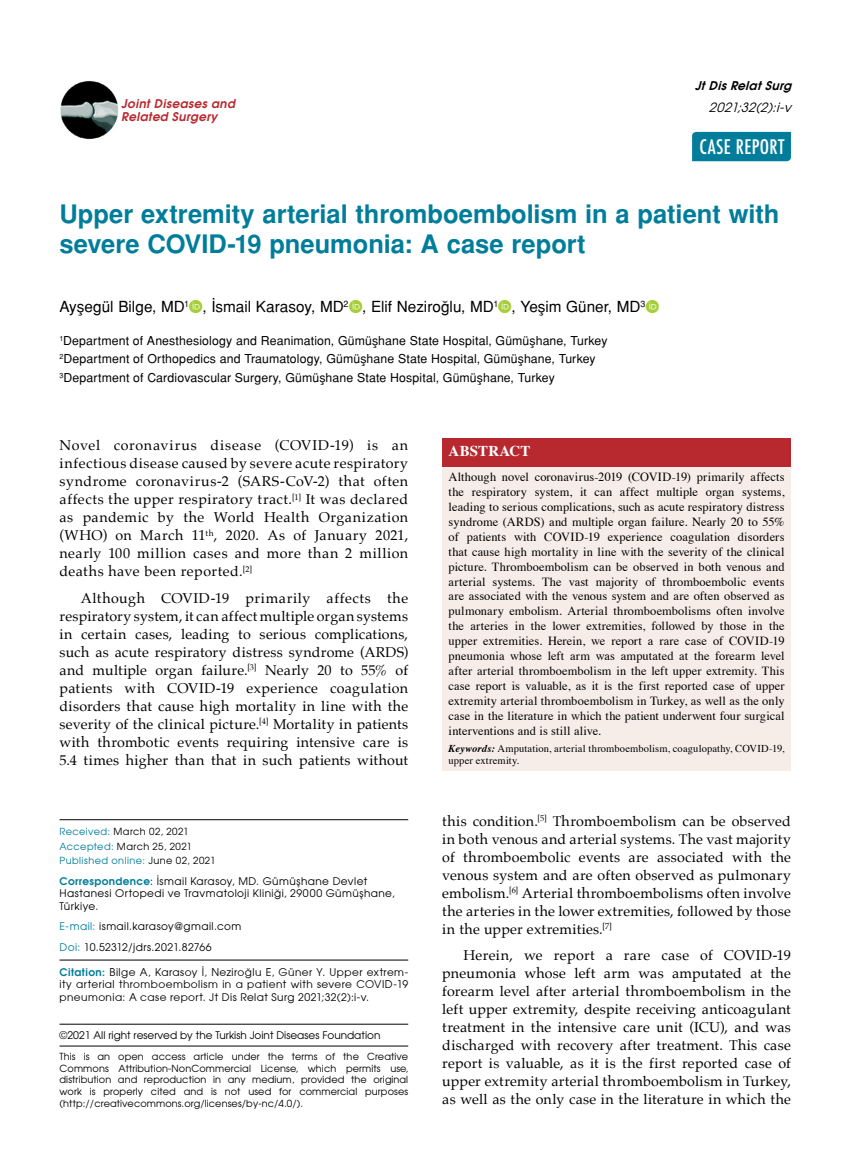
<style>
.page{position:relative;width:859px;height:1170px;background:#fff}
.page>*{position:absolute;margin:0;border:0;box-sizing:border-box;transform-origin:0 0}
.t1{font:700 25.5px/30.6px "Helvetica Tr";color:#007d9a}
.t2{font:500 condensed 19.5px "Futura";letter-spacing:.02em;color:#fff}
.t3{font:15.3px "Helvetica Normal Tr";color:#000}
.t4{font:700 15px "Times";letter-spacing:.01em;color:#fff}
.t5{font:14.25px/18px "Palatino";letter-spacing:.02em;color:#000;text-align:justify}
.t6{font:italic 12.75px "Avant Garde Tr";color:#000}
.t7{font:12.45px/14.9px "Times";letter-spacing:.005em;color:#000;text-align:justify}
.t8{font:12.3px/18.3px "Helvetica Normal Tr";letter-spacing:.01em;color:#000}
.t9{font:12px/13.5px "Avant Garde Bold Italic Tr";letter-spacing:.03em;color:#b8292f}
.t10{font:italic 12px "Avant Garde Bold Tr";color:#000}
.t11{font:10.5px/12.3px "Avant Garde Tr";letter-spacing:.04em;color:#000}
.t12{font:10.5px/12.6px "Avant Garde";letter-spacing:.045em;color:#000}
.t13{font:10.5px/12.6px "Times";letter-spacing:.01em;color:#000}
.t14{font:10.5px "Avant Garde Tr";color:#000}
.t15{font:9.75px/11.7px "Avant Garde Tr";letter-spacing:.02em;color:#000;text-align:justify}
.t16{font:9.75px/14.4px "Avant Garde Tr";letter-spacing:.045em;color:#000}
.s1{color:#007d9a}
.s2{font-family:"Avant Garde Bold Tr";color:#007d9a}
.s3{font-family:"Avant Garde"}
.s4{font-weight:700;font-style:italic}
</style>
<div class="page">
<img style="left:60px;top:81px;width:59px;height:58px">
<div style="left:692px;top:132px;width:99px;height:29px;background:#007d9a"></div>
<div style="left:442px;top:465px;width:349px;height:305px;background:#f7ede8"></div>
<div style="left:442px;top:438px;width:349px;height:29px;background:#b8292f"></div>
<hr style="left:60px;top:959px;width:348px;height:1px;background:#000">
<hr style="left:60px;top:819px;width:348px;height:1px;background:#000">
<hr style="left:60px;top:1045px;width:348px;height:1px;background:#000">
<hr style="left:60px;top:1023px;width:348px;height:1px;background:#000">
<p class="t9" style="left:121px;top:96px;width:115px">Joint Diseases and<br>Related Surgery</p>
<p class="t10" style="left:695px;top:77px;width:102px">JtDisRelatSurg</p>
<p class="t6" style="left:709px;top:99px;width:88px">2021;32(2):i-v</p>
<h2 class="t2" style="left:699px;top:135px;width:87px">CASE REPORT</h2>
<h1 class="t1" style="left:60px;top:198px;width:721px">Upper extremity arterial thromboembolism in a patient with severe COVID-19 pneumonia: A case report</h1>
<p class="t3" style="left:60px;top:297px;width:587px">Ayşegül Bilge, MD<sup>1</sup> , İsmail Karasoy, MD<sup>2</sup> , Elif Neziroğlu, MD<sup>1</sup> , Yeşim Güner, MD<sup>3</sup></p>
<p class="t8" style="left:60px;top:331px;width:549px"><sup>1</sup>Department of Anesthesiology and Reanimation, Gümüşhane State Hospital, Gümüşhane, Turkey<br><sup>2</sup>Department of Orthopedics and Traumatology, Gümüşhane State Hospital, Gümüşhane, Turkey<br><sup>3</sup>Department of Cardiovascular Surgery, Gümüşhane State Hospital, Gümüşhane, Turkey</p>
<p class="t5" style="left:60px;top:436px;width:350px">Novel coronavirus disease (COVID-19) is an infectious disease caused by severe acute respiratory syndrome coronavirus-2 (SARS-CoV-2) that often affects the upper respiratory tract.<sup>[1]</sup> It was declared as pandemic by the World Health Organization (WHO) on March 11<sup>th</sup>, 2020. As of January 2021, nearly 100 million cases and more than 2 million deaths have been reported.<sup>[2]</sup></p>
<p class="t5" style="left:60px;top:589px;width:350px;text-indent:21px">Although COVID-19 primarily affects the respiratory system, it can affect multiple organ systems in certain cases, leading to serious complications, such as acute respiratory distress syndrome (ARDS) and multiple organ failure.<sup>[3]</sup> Nearly 20 to 55% of patients with COVID-19 experience coagulation disorders that cause high mortality in line with the severity of the clinical picture.<sup>[4]</sup> Mortality in patients with thrombotic events requiring intensive care is 5.4 times higher than that in such patients without</p>
<p class="t16" style="left:60px;top:824px;width:157px"><span class="s1">Received:</span> March 02, 2021<br><span class="s1">Accepted:</span> March 25, 2021<br><span class="s1">Published online:</span> June 02, 2021</p>
<p class="t11" style="left:60px;top:874px;width:337px"><span class="s2">Correspondence</span>: İsmail Karasoy, MD. Gümüşhane Devlet<br>Hastanesi Ortopedi ve Travmatoloji Kliniği, 29000 Gümüşhane,<br>Türkiye.</p>
<p class="t11" style="left:60px;top:915px;width:183px;line-height:20.9px"><span class="s1">E-mail:</span> ismail.karasoy@gmail.com<br><span class="s1">Doi:</span> 10.52312/jdrs.2021.82766</p>
<p class="t12" style="left:60px;top:965px;width:350px"><span class="s2">Citation:</span> Bilge A, Karasoy İ, Neziroğlu E, Güner Y. Upper extrem&shy;ity arterial thromboembolism in a patient with severe COVID-19</p>
<p class="t11" style="left:60px;top:990px;width:311px"><span class="s3">pneumonia: A case report</span>. Jt Dis Relat Surg 2021;32(2):i-v.</p>
<p class="t14" style="left:60px;top:1028px;width:322px">©2021 All right reserved by the Turkish Joint Diseases Foundation</p>
<p class="t15" style="left:60px;top:1050px;width:350px">This is an open access article under the terms of the Creative Commons Attribution-NonCommercial License, which permits use, distribution and reproduction in any medium, provided the original work is properly cited and is not used for commercial purposes (http://creativecommons.org/licenses/by-nc/4.0/).</p>
<p class="t4" style="left:449px;top:437px;width:83px">ABSTRACT</p>
<p class="t7" style="left:449px;top:468px;width:337px">Although novel coronavirus-2019 (COVID-19) primarily affects the respiratory system, it can affect multiple organ systems, leading to serious complications, such as acute respiratory distress syndrome (ARDS) and multiple organ failure. Nearly 20 to 55% of patients with COVID-19 experience coagulation disorders that cause high mortality in line with the severity of the clinical picture. Thromboembolism can be observed in both venous and arterial systems. The vast majority of thromboembolic events are associated with the venous system and are often observed as pulmonary embolism. Arterial thromboembolisms often involve the arteries in the lower extremities, followed by those in the upper extremities. Herein, we report a rare case of COVID-19 pneumonia whose left arm was amputated at the forearm level after arterial thromboembolism in the left upper extremity. This case report is valuable, as it is the first reported case of upper extremity arterial thromboembolism in Turkey, as well as the only case in the literature in which the patient underwent four surgical interventions and is still alive.</p>
<p class="t13" style="left:449px;top:740px;width:337px"><span class="s4">Keywords:</span> Amputation, arterial thromboembolism, coagulopathy, COVID-19, upper extremity.</p>
<p class="t5" style="left:442px;top:811px;width:350px">this condition.<sup>[5]</sup> Thromboembolism can be observed in both venous and arterial systems. The vast majority of thromboembolic events are associated with the venous system and are often observed as pulmonary embolism.<sup>[6]</sup> Arterial thromboembolisms often involve the arteries in the lower extremities, followed by those in the upper extremities.<sup>[7]</sup></p>
<p class="t5" style="left:442px;top:946px;width:350px;text-indent:21px">Herein, we report a rare case of COVID-19 pneumonia whose left arm was amputated at the forearm level after arterial thromboembolism in the left upper extremity, despite receiving anticoagulant treatment in the intensive care unit (ICU), and was discharged with recovery after treatment. This case report is valuable, as it is the first reported case of upper extremity arterial thromboembolism in Turkey, as well as the only case in the literature in which the</p>
</div>
